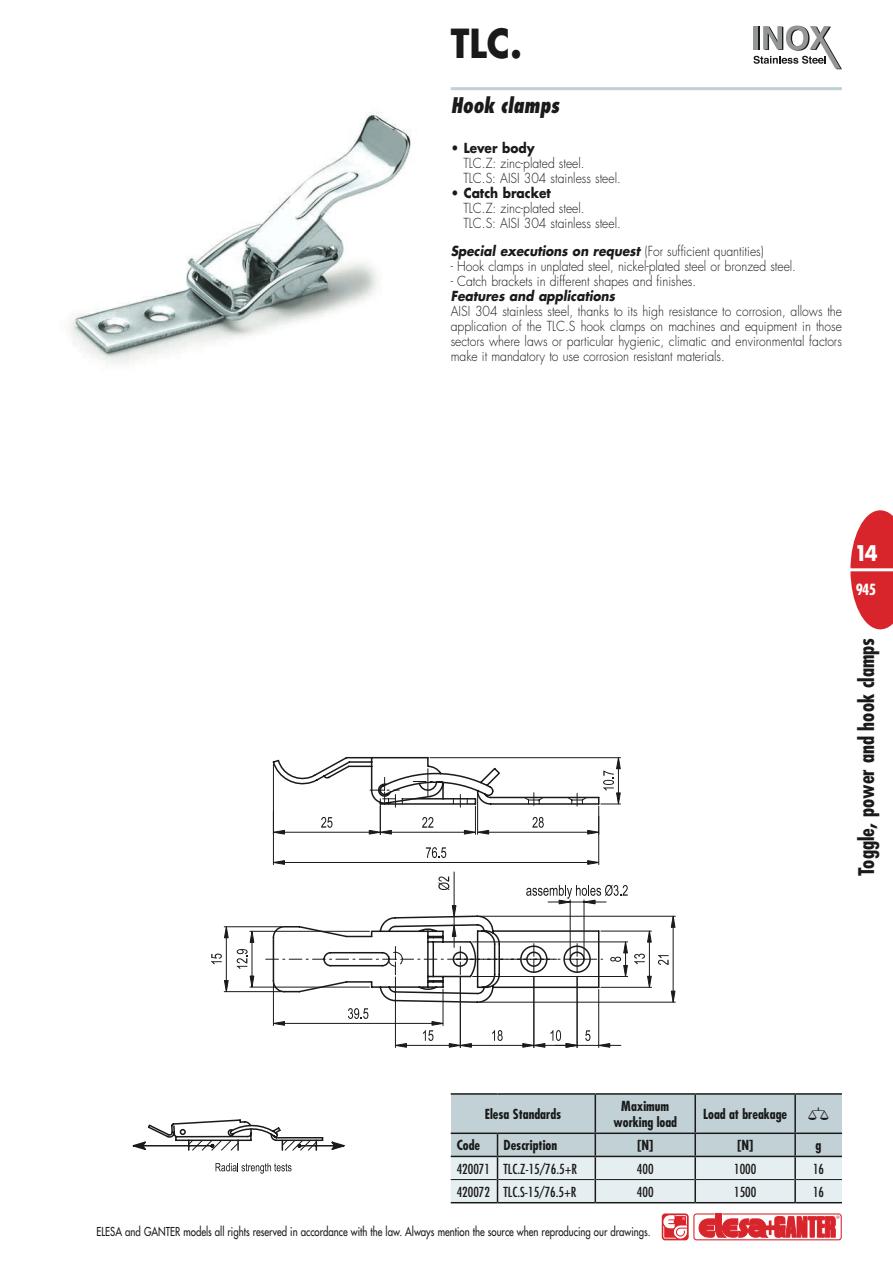
<style>
.page{position:relative;width:893px;height:1263px;background:#fff}
.page>*{position:absolute;margin:0;border:0;box-sizing:border-box;transform-origin:0 0}
.t1{font:700 39px "Futura Std";color:#1a1a1a;scale:.9 1}
.t2{font:700 condensed 21px "Futura Std";color:#1a1a1a}
.t3{font:italic 800 condensed 21px "Futura Std";color:#1a1a1a;scale:.9 1}
.t4{font:700 21px "Futura Std";color:#fff;scale:.9 1}
.t5{font:700 condensed 15px "Futura Std";color:#fff}
.t6{font:300 13.5px/15px "Futura Std";color:#1a1a1a;scale:.9 1}
.t7{font:italic 700 13.5px "Futura Std";color:#1a1a1a;scale:.9 1}
.t8{font:700 condensed 13.5px/16.2px "Futura Std";color:#1a1a1a;text-align:center}
.t9{font:condensed 13.5px "Futura Std";color:#1a1a1a}
.t10{font:700 13.5px "Futura Std";color:#1a1a1a;scale:.9 1}
.t11{font:500 12px "Futura Std";color:#1a1a1a;scale:.8 1}
.s1{font-weight:300;font-style:normal}
.s2{font-family:"Carta";font-weight:400;font-stretch:normal;font-size:18px}
</style>
<div class="page">
<div style="left:693px;top:1213px;width:149px;height:27px;border:1px solid #d8242b;border-radius:3px"></div>
<svg style="left:698px;top:1213px;width:141px;height:24px"></svg>
<svg style="left:662px;top:1213px;width:27px;height:27px"></svg>
<img style="left:69px;top:87px;width:382px;height:277px">
<hr style="left:451px;top:87px;width:391px;height:3px;background:#c1d1d5">
<div style="left:451px;top:1094px;width:144px;height:39px;background:#c1d1d5"></div>
<div style="left:595px;top:1094px;width:100px;height:39px;background:#c1d1d5"></div>
<div style="left:695px;top:1094px;width:100px;height:39px;background:#c1d1d5"></div>
<div style="left:795px;top:1094px;width:47px;height:39px;background:#c1d1d5"></div>
<hr style="left:451px;top:1093px;width:46px;height:2px;background:#1a1a1a">
<hr style="left:497px;top:1093px;width:98px;height:2px;background:#1a1a1a">
<hr style="left:595px;top:1093px;width:100px;height:2px;background:#1a1a1a">
<hr style="left:595px;top:1095px;width:1px;height:37px;background:#1a1a1a">
<hr style="left:695px;top:1093px;width:100px;height:2px;background:#1a1a1a">
<hr style="left:694px;top:1095px;width:2px;height:37px;background:#1a1a1a">
<hr style="left:795px;top:1093px;width:47px;height:2px;background:#1a1a1a">
<hr style="left:794px;top:1095px;width:2px;height:37px;background:#1a1a1a">
<hr style="left:451px;top:1132px;width:46px;height:2px;background:#1a1a1a">
<hr style="left:497px;top:1132px;width:98px;height:2px;background:#1a1a1a">
<hr style="left:595px;top:1132px;width:100px;height:2px;background:#1a1a1a">
<hr style="left:695px;top:1132px;width:100px;height:2px;background:#1a1a1a">
<hr style="left:795px;top:1132px;width:47px;height:2px;background:#1a1a1a">
<svg style="left:451px;top:1134px;width:391px;height:68px;background:#cfdadc"></svg>
<hr style="left:694px;top:1179px;width:2px;height:23px;background:#1a1a1a">
<hr style="left:794px;top:1179px;width:2px;height:23px;background:#1a1a1a">
<hr style="left:451px;top:1202px;width:46px;height:1px;background:#1a1a1a">
<hr style="left:497px;top:1202px;width:98px;height:1px;background:#1a1a1a">
<hr style="left:595px;top:1202px;width:100px;height:1px;background:#1a1a1a">
<hr style="left:695px;top:1202px;width:100px;height:1px;background:#1a1a1a">
<hr style="left:795px;top:1202px;width:47px;height:1px;background:#1a1a1a">
<svg style="left:272px;top:757px;width:328px;height:247px"></svg>
<hr style="left:224px;top:926px;width:58px;height:1px;background:#1a1a1a">
<hr style="left:224px;top:991px;width:58px;height:1px;background:#1a1a1a">
<hr style="left:226px;top:938px;width:1px;height:42px;background:#1a1a1a">
<svg style="left:224px;top:926px;width:5px;height:12px"></svg>
<svg style="left:224px;top:980px;width:5px;height:13px"></svg>
<svg style="left:211px;top:953px;width:11px;height:11px"></svg>
<hr style="left:250px;top:931px;width:119px;height:1px;background:#1a1a1a">
<hr style="left:250px;top:987px;width:119px;height:1px;background:#1a1a1a">
<hr style="left:252px;top:942px;width:1px;height:34px;background:#1a1a1a">
<svg style="left:249px;top:930px;width:6px;height:13px"></svg>
<svg style="left:249px;top:975px;width:6px;height:13px"></svg>
<svg style="left:237px;top:949px;width:11px;height:20px"></svg>
<hr style="left:395px;top:977px;width:1px;height:70px;background:#1a1a1a">
<hr style="left:406px;top:1045px;width:43px;height:1px;background:#1a1a1a">
<svg style="left:394px;top:1043px;width:13px;height:5px"></svg>
<hr style="left:273px;top:811px;width:1px;height:53px;background:#1a1a1a">
<hr style="left:284px;top:862px;width:304px;height:1px;background:#1a1a1a">
<svg style="left:272px;top:860px;width:13px;height:5px"></svg>
<hr style="left:443px;top:989px;width:1px;height:36px;background:#1a1a1a">
<hr style="left:273px;top:983px;width:1px;height:42px;background:#1a1a1a">
<hr style="left:284px;top:1023px;width:148px;height:1px;background:#1a1a1a">
<svg style="left:272px;top:1021px;width:13px;height:5px"></svg>
<svg style="left:348px;top:1008px;width:20px;height:11px"></svg>
<hr style="left:273px;top:764px;width:1px;height:70px;background:#1a1a1a">
<hr style="left:284px;top:832px;width:85px;height:1px;background:#1a1a1a">
<svg style="left:272px;top:830px;width:13px;height:5px"></svg>
<svg style="left:321px;top:817px;width:11px;height:11px"></svg>
<hr style="left:598px;top:989px;width:1px;height:58px;background:#1a1a1a">
<hr style="left:577px;top:977px;width:1px;height:70px;background:#1a1a1a">
<hr style="left:480px;top:916px;width:195px;height:1px;background:#1a1a1a">
<hr style="left:480px;top:1002px;width:195px;height:1px;background:#1a1a1a">
<hr style="left:673px;top:927px;width:1px;height:64px;background:#1a1a1a">
<svg style="left:671px;top:915px;width:5px;height:13px"></svg>
<svg style="left:671px;top:990px;width:5px;height:13px"></svg>
<svg style="left:658px;top:955px;width:11px;height:10px"></svg>
<hr style="left:534px;top:977px;width:1px;height:70px;background:#1a1a1a">
<hr style="left:460px;top:977px;width:1px;height:70px;background:#1a1a1a">
<hr style="left:471px;top:1045px;width:52px;height:1px;background:#1a1a1a">
<svg style="left:522px;top:1030px;width:99px;height:18px"></svg>
<svg style="left:423px;top:1021px;width:49px;height:27px"></svg>
<svg style="left:492px;top:1030px;width:11px;height:11px"></svg>
<hr style="left:601px;top:931px;width:50px;height:1px;background:#1a1a1a">
<hr style="left:601px;top:987px;width:50px;height:1px;background:#1a1a1a">
<hr style="left:649px;top:942px;width:1px;height:34px;background:#1a1a1a">
<svg style="left:647px;top:930px;width:5px;height:13px"></svg>
<svg style="left:647px;top:975px;width:5px;height:13px"></svg>
<svg style="left:634px;top:954px;width:11px;height:10px"></svg>
<svg style="left:369px;top:757px;width:259px;height:223px"></svg>
<svg style="left:133px;top:1119px;width:212px;height:32px"></svg>
<svg style="left:216px;top:1163px;width:75px;height:11px"></svg>
<svg style="left:850px;top:510px;width:43px;height:119px"></svg>
<hr style="left:850px;top:568px;width:43px;height:3px;background:#fff">
<svg style="left:753px;top:26px;width:89px;height:43px"></svg>
<h1 class="t1" style="left:451px;top:17px;width:81px">TLC.</h1>
<h2 class="t3" style="left:451px;top:92px;width:122px">Hook clamps</h2>
<p class="t10" style="left:451px;top:139px;width:95px">• Lever body</p>
<p class="t6" style="left:463px;top:156px;width:176px">TLC.Z: zinc-plated steel.<br>TLC.S: AISI 304 stainless steel.</p>
<p class="t10" style="left:451px;top:184px;width:113px">• Catch bracket</p>
<p class="t6" style="left:463px;top:201px;width:176px">TLC.Z: zinc-plated steel.<br>TLC.S: AISI 304 stainless steel.</p>
<p class="t7" style="left:451px;top:242px;width:349px">Special executions on request <span class="s1">(For sufficient quantities)</span></p>
<p class="t6" style="left:451px;top:259px;width:385px">- Hook clamps in unplated steel, nickel-plated steel or bronzed steel.</p>
<p class="t6" style="left:451px;top:274px;width:274px">- Catch brackets in different shapes and finishes.</p>
<p class="t7" style="left:451px;top:287px;width:184px">Features and applications</p>
<p class="t6" style="left:451px;top:304px;width:436px;text-align:justify">AISI 304 stainless steel, thanks to its high resistance to corrosion, allows the application of the TLC.S hook clamps on machines and equipment in those sectors where laws or particular hygienic, climatic and environmental factors make it mandatory to use corrosion resistant materials.</p>
<h2 class="t4" style="left:854px;top:539px;width:27px">14</h2>
<p class="t5" style="left:856px;top:580px;width:22px">945</p>
<h2 class="t2" style="left:853px;top:876px;width:239px;rotate:-90deg">Toggle, power and hook clamps</h2>
<p class="t8" style="left:485px;top:1106px;width:78px">Elesa Standards</p>
<p class="t8" style="left:613px;top:1098px;width:65px">Maximum working load</p>
<p class="t8" style="left:703px;top:1106px;width:128px">Load at breakage <span class="s2">q</span></p>
<p class="t8" style="left:457px;top:1137px;width:25px">Code</p>
<p class="t8" style="left:503px;top:1137px;width:55px">Description</p>
<p class="t8" style="left:637px;top:1137px;width:18px">[N]</p>
<p class="t8" style="left:737px;top:1137px;width:18px">[N]</p>
<p class="t8" style="left:816px;top:1137px;width:7px">g</p>
<p class="t9" style="left:457px;top:1160px;width:122px">420071 TLC.Z-15/76.5+R</p>
<p class="t9" style="left:637px;top:1160px;width:18px">400</p>
<p class="t9" style="left:734px;top:1160px;width:24px">1000</p>
<p class="t9" style="left:813px;top:1160px;width:13px">16</p>
<p class="t9" style="left:457px;top:1183px;width:121px">420072 TLC.S-15/76.5+R</p>
<p class="t9" style="left:637px;top:1183px;width:18px">400</p>
<p class="t9" style="left:734px;top:1183px;width:24px">1500</p>
<p class="t9" style="left:813px;top:1183px;width:13px">16</p>
<p class="t11" style="left:97px;top:1224px;width:694px">ELESA and GANTER models all rights reserved in accordance with the law. Always mention the source when reproducing our drawings.</p>
</div>
